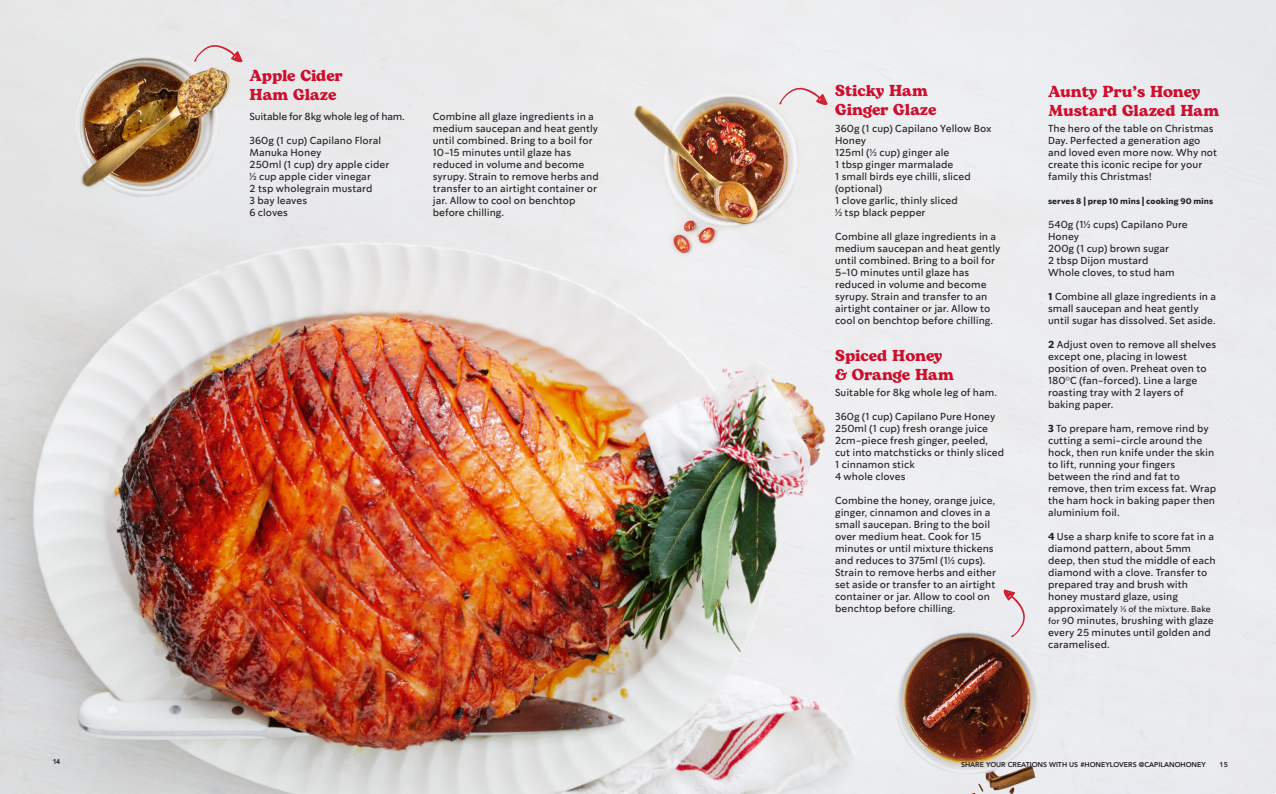
<style>
.page{position:relative;width:1276px;height:794px;background:#fff}
.page>*{position:absolute;margin:0;border:0;box-sizing:border-box;transform-origin:0 0}
.t1{font:700 15.8px "Bogart";color:#ce0e2d}
.RECIPE_MAKES_ETC{font:10px/12px "So Do Sans";color:#231f20}
.RECIPE_METHOD__1{font:10px/12px "So Do Sans";color:#231f20}
.RECIPE_HEAD{font:10px "So Do Sans";letter-spacing:-.015em;color:#231f20}
.RECIPE_METHOD__1-2{font:8.5px "So Do Sans";letter-spacing:.005em;color:#231f20}
.RECIPE_METHOD__1-3{font:700 8px "So Do Sans";letter-spacing:.015em;color:#231f20}
.t2{font:800 7px "Avenir";color:#231f20}
.s1{font-weight:700}
.s2{font-size:10px}
.s3{font-size:8.5px}
</style>
<div class="page">
<img style="left:0;top:0;width:1276px;height:794px">
<svg style="left:803px;top:88px;width:24px;height:17px"></svg>
<svg style="left:1003px;top:589px;width:21px;height:40px"></svg>
<img style="left:629px;top:88px;width:174px;height:171px">
<img style="left:895px;top:629px;width:191px;height:165px">
<img style="left:74px;top:49px;width:159px;height:149px">
<svg style="left:194px;top:45px;width:49px;height:17px"></svg>
<p class="t2" style="left:53px;top:756px;width:9px">14</p>
<p class="t1" style="left:249px;top:64px;width:95px">Apple Cider</p>
<p class="t1" style="left:249px;top:83px;width:88px">Ham Glaze</p>
<p class="t1" style="left:835px;top:79px;width:94px">Sticky Ham</p>
<p class="t1" style="left:835px;top:98px;width:103px">Ginger Glaze</p>
<p class="RECIPE_HEAD" style="left:249px;top:111px;width:157px">Suitable for 8kg whole leg of ham.</p>
<p class="RECIPE_MAKES_ETC" style="left:249px;top:135px;width:133px">360g (1 cup) Capilano Floral<br>Manuka Honey</p>
<p class="RECIPE_MAKES_ETC" style="left:249px;top:159px;width:141px">250ml (1 cup) dry apple cider</p>
<p class="RECIPE_MAKES_ETC" style="left:249px;top:171px;width:123px">½ cup apple cider vinegar</p>
<p class="RECIPE_MAKES_ETC" style="left:249px;top:183px;width:125px">2 tsp wholegrain mustard</p>
<p class="RECIPE_MAKES_ETC" style="left:249px;top:195px;width:59px">3 bay leaves</p>
<p class="RECIPE_MAKES_ETC" style="left:249px;top:207px;width:40px">6 cloves</p>
<p class="RECIPE_MAKES_ETC" style="left:433px;top:111px;width:167px">Combine all glaze ingredients in a medium saucepan and heat gently until combined. Bring to a boil for<br>10-15 minutes until glaze has reduced in volume and become syrupy. Strain to remove herbs and transfer to an airtight container or jar. Allow to cool on benchtop before chilling.</p>
<p class="RECIPE_MAKES_ETC" style="left:835px;top:123px;width:158px">360g (1 cup) Capilano Yellow Box<br>Honey</p>
<p class="RECIPE_MAKES_ETC" style="left:835px;top:147px;width:116px">125ml (½ cup) ginger ale</p>
<p class="RECIPE_MAKES_ETC" style="left:835px;top:159px;width:120px">1 tbsp ginger marmalade</p>
<p class="RECIPE_MAKES_ETC" style="left:835px;top:171px;width:137px">1 small birds eye chilli, sliced (optional)</p>
<p class="RECIPE_MAKES_ETC" style="left:835px;top:195px;width:124px">1 clove garlic, thinly sliced</p>
<p class="RECIPE_MAKES_ETC" style="left:835px;top:207px;width:92px">½ tsp black pepper</p>
<p class="RECIPE_MAKES_ETC" style="left:835px;top:231px;width:167px">Combine all glaze ingredients in a medium saucepan and heat gently until combined. Bring to a boil for<br>5-10 minutes until glaze has reduced in volume and become syrupy. Strain and transfer to an airtight container or jar. Allow to cool on benchtop before chilling.</p>
<p class="t1" style="left:835px;top:344px;width:109px">Spiced Honey</p>
<p class="t1" style="left:835px;top:363px;width:120px">&amp; Orange Ham</p>
<p class="RECIPE_MAKES_ETC" style="left:835px;top:387px;width:163px">Suitable for 8kg whole leg of ham.</p>
<p class="RECIPE_MAKES_ETC" style="left:835px;top:411px;width:162px">360g (1 cup) Capilano Pure Honey</p>
<p class="RECIPE_MAKES_ETC" style="left:835px;top:423px;width:154px">250ml (1 cup) fresh orange juice</p>
<p class="RECIPE_MAKES_ETC" style="left:835px;top:435px;width:171px">2cm-piece fresh ginger, peeled, cut into matchsticks or thinly sliced</p>
<p class="RECIPE_MAKES_ETC" style="left:835px;top:459px;width:81px">1 cinnamon stick</p>
<p class="RECIPE_MAKES_ETC" style="left:835px;top:471px;width:72px">4 whole cloves</p>
<p class="RECIPE_MAKES_ETC" style="left:835px;top:495px;width:163px">Combine the honey, orange juice, ginger, cinnamon and cloves in a small saucepan. Bring to the boil over medium heat. Cook for 15 minutes or until mixture thickens and reduces to 375ml (1½ cups).<br>Strain to remove herbs and either set aside or transfer to an airtight container or jar. Allow to cool on benchtop before chilling.</p>
<p class="t1" style="left:1048px;top:80px;width:154px">Aunty Pru’s Honey</p>
<p class="t1" style="left:1048px;top:99px;width:172px">Mustard Glazed Ham</p>
<p class="RECIPE_METHOD__1" style="left:1048px;top:123px;width:170px">The hero of the table on Christmas<br>Day. Perfected a generation ago and loved even more now. Why not create this iconic recipe for your family this Christmas!</p>
<p class="RECIPE_METHOD__1-3" style="left:1048px;top:196px;width:167px">serves 8 | prep 10 mins | cooking 90 mins</p>
<p class="RECIPE_METHOD__1" style="left:1048px;top:219px;width:141px">540g (1½ cups) Capilano Pure<br>Honey</p>
<p class="RECIPE_METHOD__1" style="left:1048px;top:243px;width:122px">200g (1 cup) brown sugar</p>
<p class="RECIPE_METHOD__1" style="left:1048px;top:255px;width:102px">2 tbsp Dijon mustard</p>
<p class="RECIPE_METHOD__1" style="left:1048px;top:267px;width:128px">Whole cloves, to stud ham</p>
<p class="RECIPE_METHOD__1" style="left:1048px;top:291px;width:169px"><span class="s1">1</span> Combine all glaze ingredients in a small saucepan and heat gently until sugar has dissolved. Set aside.</p>
<p class="RECIPE_METHOD__1" style="left:1048px;top:339px;width:170px"><span class="s1">2</span> Adjust oven to remove all shelves except one, placing in lowest position of oven. Preheat oven to<br>180°C (fan-forced). Line a large roasting tray with 2 layers of baking paper.</p>
<p class="RECIPE_METHOD__1" style="left:1048px;top:423px;width:170px"><span class="s1">3</span> To prepare ham, remove rind by cutting a semi-circle around the hock, then run knife under the skin to lift, running your fingers between the rind and fat to remove, then trim excess fat. Wrap the ham hock in baking paper then aluminium foil.</p>
<p class="RECIPE_METHOD__1" style="left:1048px;top:531px;width:169px"><span class="s1">4</span> Use a sharp knife to score fat in a diamond pattern, about 5mm deep, then stud the middle of each diamond with a clove. Transfer to prepared tray and brush with honey mustard glaze, using</p>
<p class="RECIPE_METHOD__1-2" style="left:1048px;top:604px;width:164px"><span class="s2">approximately</span> ⅓ of the mixture. Bake</p>
<p class="RECIPE_METHOD__1" style="left:1048px;top:615px;width:167px"><span class="s3">for 9</span>0 minutes, brushing with glaze every 25 minutes until golden and caramelised.</p>
<p class="t2" style="left:961px;top:759px;width:246px">SHARE YOUR CREATIONS WITH US #HONEYLOVERS @CAPILANOHONEY</p>
<p class="t2" style="left:1219px;top:759px;width:10px">15</p>
</div>
